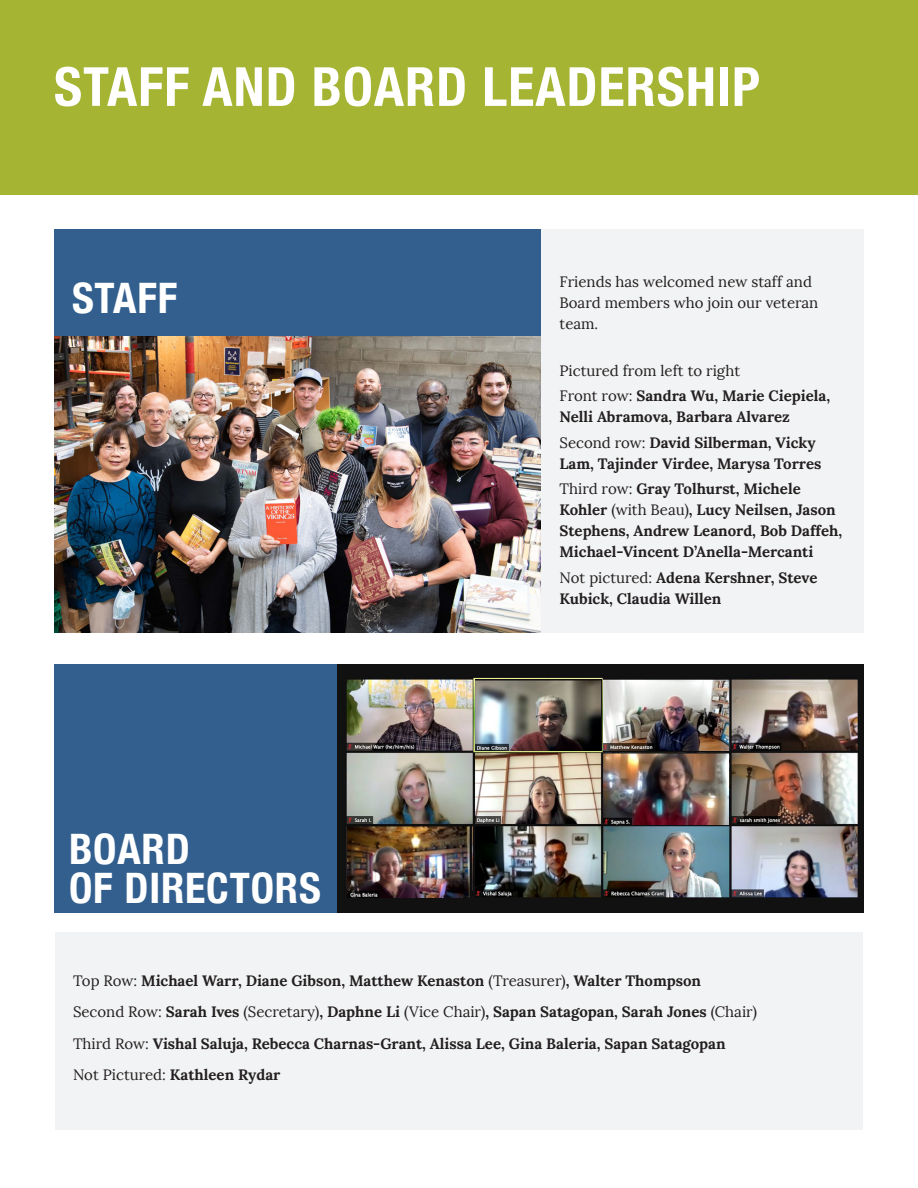
<style>
.page{position:relative;width:918px;height:1188px;background:#fff}
.page>*{position:absolute;margin:0;border:0;box-sizing:border-box;transform-origin:0 0}
.t1{font:700 condensed 54px "Helvetica Neue";letter-spacing:.02em;color:#fff}
.Paragraph_Style_1{font:700 condensed 42px "Helvetica Neue";letter-spacing:.02em;color:#fff}
.text{font:700 15px/21px "Lora";color:#231f20}
.text-2{font:15px/21px "Lora";color:#231f20}
.s1{font-weight:400}
</style>
<div class="page">
<div style="left:54px;top:664px;width:297px;height:249px;background:#325f8e"></div>
<div style="left:54px;top:230px;width:488px;height:106px;background:#325f8e"></div>
<div style="left:0;top:0;width:918px;height:194px;background:#a5b433"></div>
<img style="left:54px;top:336px;width:488px;height:297px">
<div style="left:542px;top:230px;width:322px;height:403px;background:#f2f3f4"></div>
<img style="left:337px;top:664px;width:522px;height:235px">
<img style="left:476px;top:680px;width:125px;height:71px">
<img style="left:604px;top:680px;width:125px;height:71px">
<img style="left:859px;top:664px;width:5px;height:235px">
<img style="left:603px;top:754px;width:125px;height:71px">
<img style="left:347px;top:826px;width:125px;height:71px">
<div style="left:337px;top:899px;width:527px;height:14px;background:#111"></div>
<div style="left:55px;top:933px;width:808px;height:197px;background:#f2f3f4"></div>
<p class="t1" style="left:54px;top:42px;width:707px">STAFF AND BOARD LEADERSHIP</p>
<p class="Paragraph_Style_1" style="left:72px;top:263px;width:107px">STAFF</p>
<p class="Paragraph_Style_1" style="left:69px;top:814px;width:122px">BOARD</p>
<p class="Paragraph_Style_1" style="left:69px;top:853px;width:253px">OF DIRECTORS</p>
<p class="text-2" style="left:560px;top:271px;width:260px">Friends has welcomed new staff and<br>Board members who join our veteran team.</p>
<p class="text-2" style="left:560px;top:360px;width:182px">Pictured from left to right</p>
<p class="text" style="left:560px;top:385px;width:272px"><span class="s1">Front row:</span> Sandra Wu, Marie Ciepiela,<br>Nelli Abramova, Barbara Alvarez</p>
<p class="text" style="left:560px;top:432px;width:263px"><span class="s1">Second row:</span> David Silberman, Vicky<br>Lam, Tajinder Virdee, Marysa Torres</p>
<p class="text" style="left:560px;top:478px;width:284px"><span class="s1">Third row:</span> Gray Tolhurst, Michele Kohler <span class="s1">(with Beau)</span>, Lucy Neilsen, Jason Stephens, Andrew Leanord, Bob Daffeh, Michael-Vincent D’Anella-Mercanti</p>
<p class="text" style="left:560px;top:567px;width:260px"><span class="s1">Not pictured:</span> Adena Kershner, Steve<br>Kubick, Claudia Willen</p>
<p class="text" style="left:73px;top:970px;width:630px"><span class="s1">Top Row:</span> Michael Warr, Diane Gibson, Matthew Kenaston <span class="s1">(Treasurer)</span>, Walter Thompson</p>
<p class="text" style="left:73px;top:1001px;width:685px"><span class="s1">Second Row:</span> Sarah Ives <span class="s1">(Secretary)</span>, Daphne Li <span class="s1">(Vice Chair)</span>, Sapan Satagopan, Sarah Jones <span class="s1">(Chair)</span></p>
<p class="text" style="left:73px;top:1033px;width:654px"><span class="s1">Third Row:</span> Vishal Saluja, Rebecca Charnas-Grant, Alissa Lee, Gina Baleria, Sapan Satagopan</p>
<p class="text" style="left:73px;top:1064px;width:209px"><span class="s1">Not Pictured:</span> Kathleen Rydar</p>
</div>
